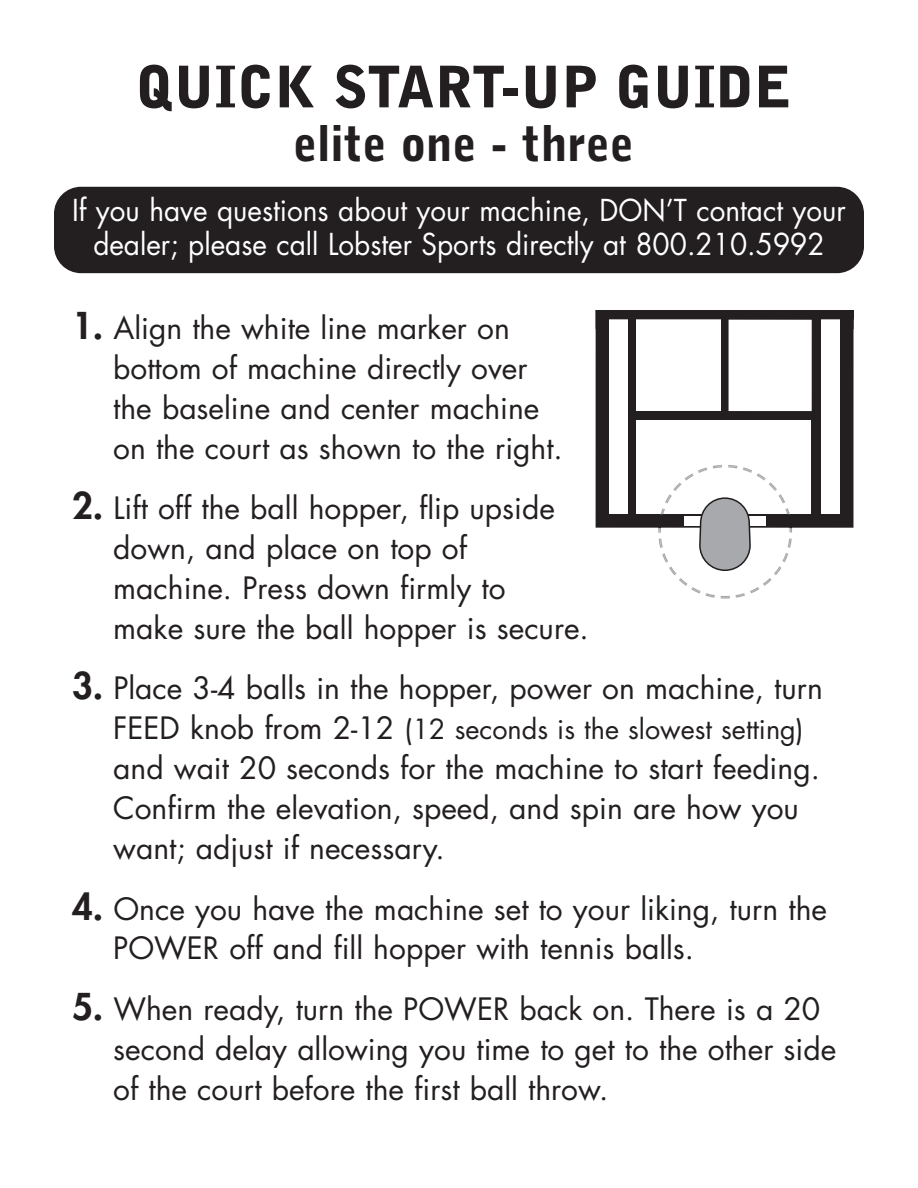
<style>
.page{position:relative;width:918px;height:1188px;background:#fff}
.page>*{position:absolute;margin:0;border:0;box-sizing:border-box;transform-origin:0 0}
.t1{font:900 57px "Bell Gothic BT";color:#231f20}
.t2{font:900 48px "Bell Gothic BT";color:#231f20}
.t3{font:30px/39.9px "Futura";color:#231f20}
.t4{font:29.4px/33.9px "Futura";color:#fff;text-align:center;scale:.95 1}
.t5{font:27px "Futura";color:#231f20}
.s1{font-weight:800;font-size:36px}
.s2{font-size:30px}
</style>
<div class="page">
<div style="left:54px;top:187px;width:810px;height:86px;background:#231f20;border-radius:27px"></div>
<div style="left:600px;top:314px;width:249px;height:209px;background:#231f20"></div>
<div style="left:596px;top:310px;width:258px;height:218px;border:10px solid #231f20"></div>
<div style="left:821px;top:320px;width:18px;height:194px;background:#fff"></div>
<div style="left:636px;top:420px;width:175px;height:94px;background:#fff"></div>
<div style="left:729px;top:319px;width:83px;height:92px;background:#fff"></div>
<div style="left:637px;top:319px;width:84px;height:92px;background:#fff"></div>
<div style="left:610px;top:319px;width:18px;height:195px;background:#fff"></div>
<div style="left:598px;top:311px;width:254px;height:7px;background:#231f20"></div>
<div style="left:596px;top:310px;width:258px;height:9px;border:3px solid #231f20"></div>
<img style="left:658px;top:465px;width:134px;height:81px">
<svg style="left:671px;top:571px;width:108px;height:28px"></svg>
<img style="left:660px;top:466px;width:131px;height:105px">
<h1 class="t1" style="left:135px;top:66px;width:658px">QUICK START-UP GUIDE</h1>
<h2 class="t2" style="left:293px;top:126px;width:342px">elite one - three</h2>
<p class="t4" style="left:72px;top:196px;width:816px">If you have questions about your machine, DON’T contact your dealer; please call Lobster Sports directly at 800.210.5992</p>
<p class="t3" style="left:113px;top:311px;width:451px;text-indent:-41px"><span class="s1">1.</span> Align the white line marker on bottom of machine directly over the baseline and center machine on the court as shown to the right.</p>
<p class="t3" style="left:113px;top:491px;width:477px;text-indent:-41px"><span class="s1">2.</span> Lift off the ball hopper, flip upside down, and place on top of machine. Press down firmly to<br>make sure the ball hopper is secure.</p>
<p class="t3" style="left:72px;top:671px;width:752px"><span class="s1">3.</span> Place 3-4 balls in the hopper, power on machine, turn</p>
<p class="t5" style="left:113px;top:717px;width:692px"><span class="s2">FEED knob from 2-12</span> (12 seconds is the slowest setting)</p>
<p class="t3" style="left:113px;top:751px;width:708px">and wait 20 seconds for the machine to start feeding.<br>Confirm the elevation, speed, and spin are how you want; adjust if necessary.</p>
<p class="t3" style="left:113px;top:891px;width:715px;text-indent:-41px"><span class="s1">4.</span> Once you have the machine set to your liking, turn the<br>POWER off and fill hopper with tennis balls.</p>
<p class="t3" style="left:113px;top:991px;width:725px;text-indent:-41px"><span class="s1">5.</span> When ready, turn the POWER back on. There is a 20 second delay allowing you time to get to the other side of the court before the first ball throw.</p>
</div>
